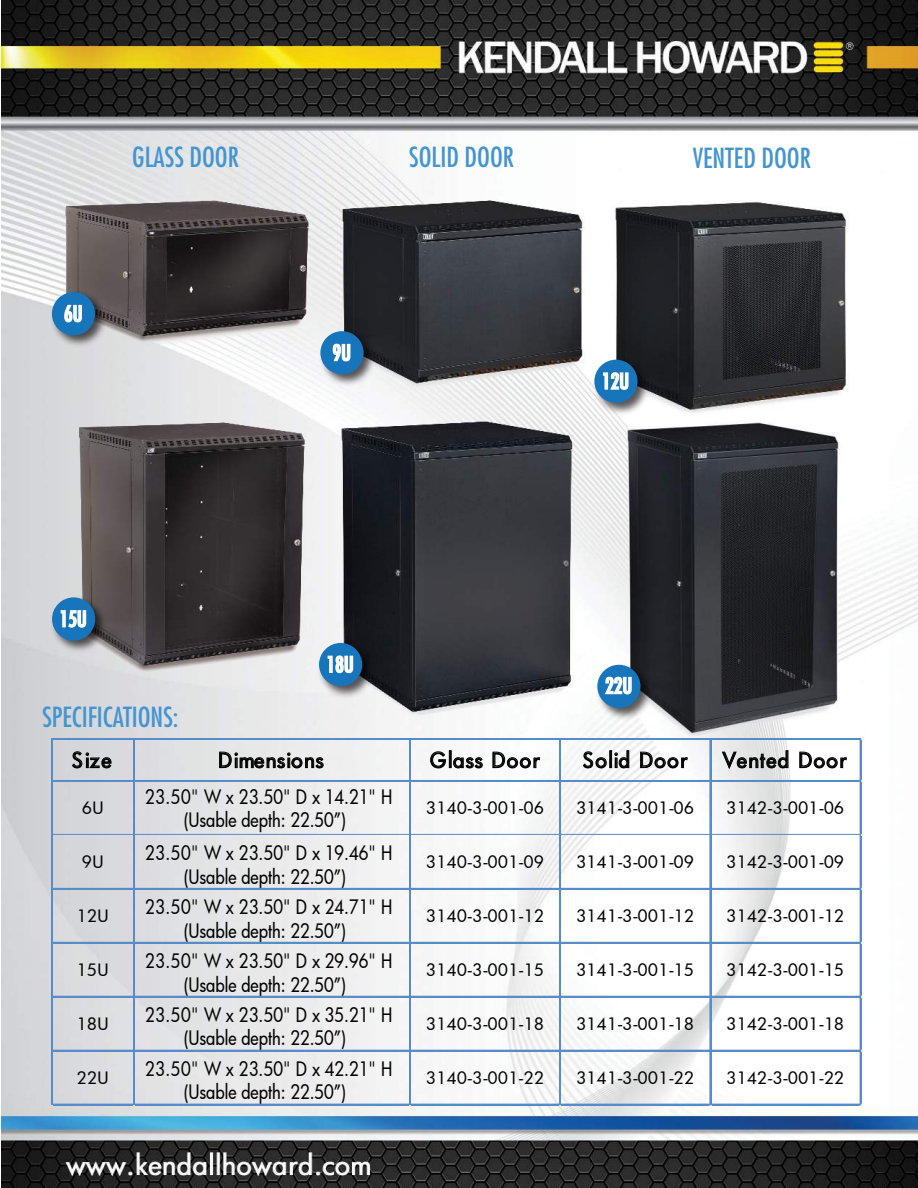
<style>
.page{position:relative;width:918px;height:1188px;background:#fff}
.page>*{position:absolute;margin:0;border:0;box-sizing:border-box;transform-origin:0 0}
.t1{font:condensed 27px "Futura Std";color:#4395d1}
.t2{font:condensed 21px "Futura Std";color:#fff}
.t3{font:500 20.55px "Futura";letter-spacing:.075em;color:#020203}
.t4{font:500 20.55px "Futura";letter-spacing:.04em;color:#020203}
.t5{font:500 19.5px/23.4px "Futura";color:#020203;text-align:center;scale:.86 1}
.t6{font:500 16.65px "Futura";letter-spacing:.035em;color:#020203}
</style>
<div class="page">
<img style="left:2px;top:0;width:916px;height:1188px">
<img style="left:36px;top:120px;width:300px;height:300px">
<img style="left:313px;top:138px;width:300px;height:255px">
<img style="left:42px;top:394px;width:267px;height:300px">
<img style="left:584px;top:154px;width:300px;height:250px">
<img style="left:309px;top:393px;width:281px;height:341px">
<img style="left:561px;top:404px;width:345px;height:345px">
<img style="left:593px;top:660px;width:63px;height:63px">
<div style="left:597px;top:665px;width:44px;height:43px;background:#1775bb;border-radius:50%"></div>
<svg style="left:605px;top:676px;width:27px;height:19px"></svg>
<img style="left:48px;top:288px;width:62px;height:62px">
<div style="left:52px;top:292px;width:43px;height:43px;background:#1775bb;border-radius:50%"></div>
<svg style="left:64px;top:304px;width:18px;height:19px"></svg>
<img style="left:316px;top:327px;width:63px;height:63px">
<div style="left:320px;top:331px;width:44px;height:43px;background:#1775bb;border-radius:50%"></div>
<svg style="left:332px;top:343px;width:19px;height:19px"></svg>
<img style="left:590px;top:355px;width:63px;height:63px">
<div style="left:594px;top:360px;width:44px;height:43px;background:#1775bb;border-radius:50%"></div>
<svg style="left:603px;top:372px;width:26px;height:18px"></svg>
<img style="left:48px;top:593px;width:62px;height:63px">
<div style="left:52px;top:597px;width:43px;height:44px;background:#1775bb;border-radius:50%"></div>
<svg style="left:60px;top:610px;width:27px;height:18px"></svg>
<img style="left:315px;top:639px;width:62px;height:62px">
<div style="left:319px;top:643px;width:43px;height:43px;background:#1775bb;border-radius:50%"></div>
<svg style="left:327px;top:655px;width:27px;height:19px"></svg>
<svg style="left:72px;top:751px;width:40px;height:18px"></svg>
<svg style="left:219px;top:751px;width:105px;height:18px;background:#a7a7a8"></svg>
<svg style="left:430px;top:751px;width:16px;height:18px"></svg>
<div style="left:449px;top:750px;width:3px;height:18px;border:1px solid #020203"></div>
<svg style="left:453px;top:757px;width:30px;height:12px"></svg>
<svg style="left:492px;top:751px;width:48px;height:18px"></svg>
<svg style="left:583px;top:751px;width:24px;height:18px"></svg>
<div style="left:609px;top:750px;width:3px;height:18px;border:1px solid #020203"></div>
<svg style="left:614px;top:750px;width:15px;height:19px"></svg>
<svg style="left:640px;top:751px;width:48px;height:18px"></svg>
<svg style="left:722px;top:750px;width:67px;height:20px"></svg>
<svg style="left:799px;top:751px;width:48px;height:18px"></svg>
<hr style="left:53px;top:738px;width:808px;height:1px;background:#578cc9">
<hr style="left:53px;top:780px;width:808px;height:2px;background:#578cc9">
<hr style="left:53px;top:834px;width:808px;height:1px;background:#578cc9">
<hr style="left:53px;top:888px;width:808px;height:2px;background:#578cc9">
<hr style="left:53px;top:942px;width:808px;height:2px;background:#578cc9">
<hr style="left:53px;top:996px;width:808px;height:2px;background:#578cc9">
<hr style="left:53px;top:1050px;width:808px;height:1px;background:#578cc9">
<hr style="left:51px;top:738px;width:2px;height:367px;background:#578cc9">
<hr style="left:133px;top:739px;width:1px;height:366px;background:#578cc9">
<hr style="left:134px;top:739px;width:1px;height:366px;background:#578cc9">
<hr style="left:409px;top:739px;width:1px;height:366px;background:#578cc9">
<hr style="left:410px;top:739px;width:1px;height:366px;background:#578cc9">
<hr style="left:559px;top:739px;width:1px;height:366px;background:#578cc9">
<hr style="left:560px;top:739px;width:1px;height:366px;background:#578cc9">
<hr style="left:710px;top:739px;width:1px;height:366px;background:#578cc9">
<hr style="left:53px;top:1104px;width:808px;height:1px;background:#578cc9">
<hr style="left:860px;top:739px;width:1px;height:366px;background:#578cc9">
<h1 class="t1" style="left:132px;top:142px;width:108px">GLASS DOOR</h1>
<h1 class="t1" style="left:409px;top:142px;width:106px">SOLID DOOR</h1>
<h1 class="t1" style="left:693px;top:143px;width:120px">VENTED DOOR</h1>
<p class="t2" style="left:64px;top:302px;width:20px">6U</p>
<p class="t2" style="left:333px;top:341px;width:20px">9U</p>
<p class="t2" style="left:602px;top:369px;width:29px">12U</p>
<p class="t2" style="left:60px;top:607px;width:29px">15U</p>
<p class="t2" style="left:327px;top:653px;width:29px">18U</p>
<p class="t2" style="left:605px;top:674px;width:29px">22U</p>
<h1 class="t1" style="left:42px;top:702px;width:138px">SPECIFICATIONS:</h1>
<p class="t3" style="left:72px;top:750px;width:41px">Size</p>
<p class="t4" style="left:218px;top:750px;width:107px">Dimensions</p>
<p class="t3" style="left:430px;top:750px;width:111px">Glass Door</p>
<p class="t3" style="left:583px;top:750px;width:106px">Solid Door</p>
<p class="t3" style="left:723px;top:750px;width:125px">Vented Door</p>
<p class="t6" style="left:82px;top:800px;width:23px">6U</p>
<p class="t5" style="left:145px;top:787px;width:289px">23.50" W x 23.50" D x 14.21" H (Usable depth: 22.50î)</p>
<p class="t6" style="left:426px;top:800px;width:119px">3140-3-001-06</p>
<p class="t6" style="left:576px;top:800px;width:119px">3141-3-001-06</p>
<p class="t6" style="left:727px;top:800px;width:119px">3142-3-001-06</p>
<p class="t6" style="left:82px;top:854px;width:23px">9U</p>
<p class="t5" style="left:145px;top:843px;width:289px">23.50" W x 23.50" D x 19.46" H (Usable depth: 22.50î)</p>
<p class="t6" style="left:426px;top:854px;width:119px">3140-3-001-09</p>
<p class="t6" style="left:576px;top:854px;width:119px">3141-3-001-09</p>
<p class="t6" style="left:727px;top:854px;width:119px">3142-3-001-09</p>
<p class="t6" style="left:77px;top:908px;width:33px">12U</p>
<p class="t5" style="left:145px;top:897px;width:289px">23.50" W x 23.50" D x 24.71" H (Usable depth: 22.50î)</p>
<p class="t6" style="left:426px;top:908px;width:119px">3140-3-001-12</p>
<p class="t6" style="left:576px;top:908px;width:119px">3141-3-001-12</p>
<p class="t6" style="left:727px;top:908px;width:119px">3142-3-001-12</p>
<p class="t6" style="left:77px;top:962px;width:33px">15U</p>
<p class="t5" style="left:145px;top:951px;width:289px">23.50" W x 23.50" D x 29.96" H (Usable depth: 22.50î)</p>
<p class="t6" style="left:426px;top:962px;width:119px">3140-3-001-15</p>
<p class="t6" style="left:576px;top:962px;width:119px">3141-3-001-15</p>
<p class="t6" style="left:727px;top:962px;width:119px">3142-3-001-15</p>
<p class="t6" style="left:77px;top:1016px;width:33px">18U</p>
<p class="t5" style="left:145px;top:1005px;width:289px">23.50" W x 23.50" D x 35.21" H (Usable depth: 22.50î)</p>
<p class="t6" style="left:426px;top:1016px;width:119px">3140-3-001-18</p>
<p class="t6" style="left:576px;top:1016px;width:119px">3141-3-001-18</p>
<p class="t6" style="left:727px;top:1016px;width:119px">3142-3-001-18</p>
<p class="t6" style="left:77px;top:1070px;width:33px">22U</p>
<p class="t5" style="left:145px;top:1059px;width:289px">23.50" W x 23.50" D x 42.21" H (Usable depth: 22.50î)</p>
<p class="t6" style="left:426px;top:1070px;width:119px">3140-3-001-22</p>
<p class="t6" style="left:576px;top:1070px;width:119px">3141-3-001-22</p>
<p class="t6" style="left:727px;top:1070px;width:119px">3142-3-001-22</p>
</div>
